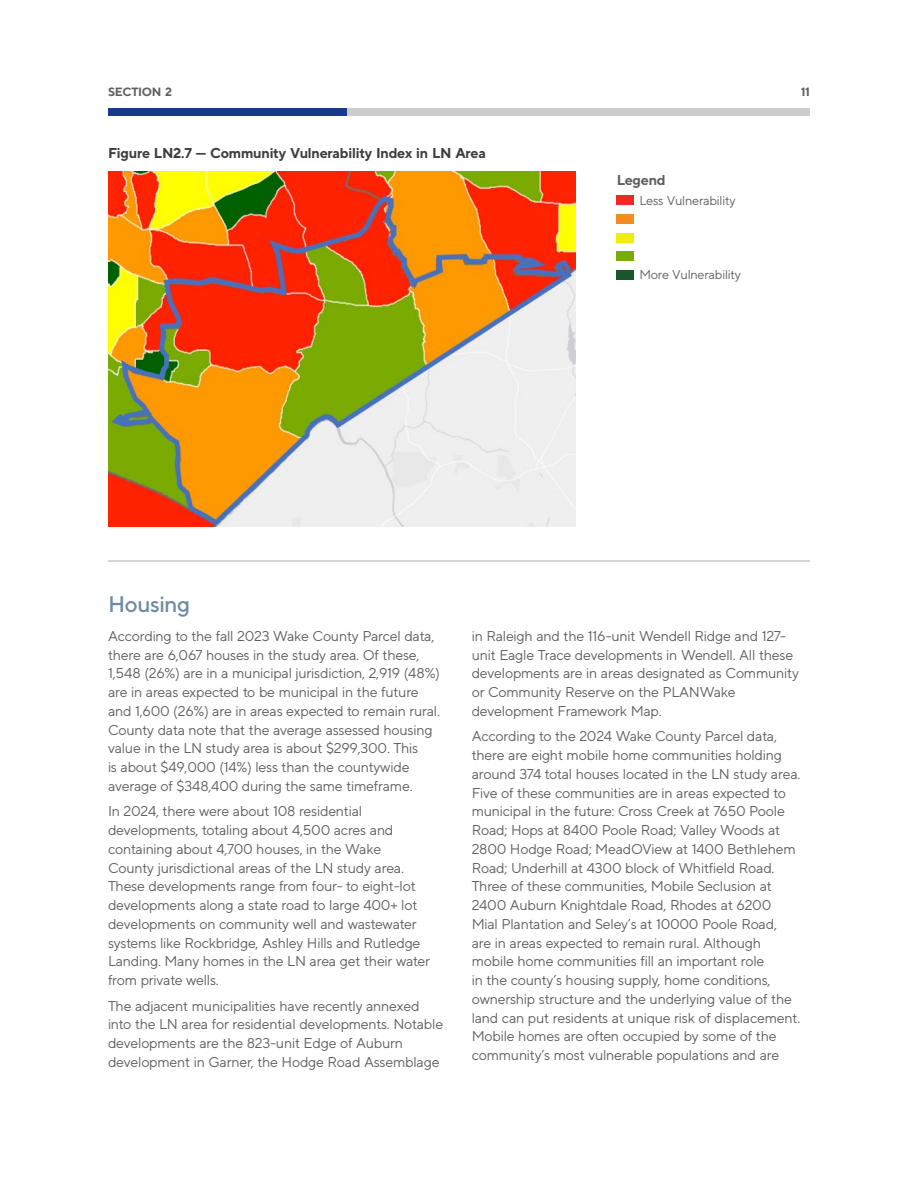
<style>
.page{position:relative;width:918px;height:1188px;background:#fff}
.page>*{position:absolute;margin:0;border:0;box-sizing:border-box;transform-origin:0 0}
.t1{font:500 22.5px "TT Norms";letter-spacing:-.02em;color:#6d8ba6}
.Body{font:14.25px/18.8px "TT Norms";letter-spacing:-.02em;color:#616060}
.Graphic_title{font:700 14.25px "TT Norms";letter-spacing:-.02em;color:#3e3e3f}
.Body-2{font:700 14.25px "TT Norms";letter-spacing:-.02em;color:#616060}
.Img_captions{font:12.75px "TT Norms";letter-spacing:-.02em;color:#616060}
.t2{font:700 12px "TT Norms";letter-spacing:-.025em;color:#616060}
</style>
<div class="page">
<div style="left:109px;top:108px;width:701px;height:8px;background:#ceccca"></div>
<div style="left:108px;top:108px;width:239px;height:8px;background:#173b8a"></div>
<img style="left:108px;top:171px;width:468px;height:355px">
<div style="left:617px;top:196px;width:17px;height:9px;background:#ee2823"></div>
<div style="left:617px;top:214px;width:17px;height:10px;background:#f68b1f"></div>
<div style="left:617px;top:251px;width:17px;height:10px;background:#7aab00"></div>
<div style="left:617px;top:233px;width:17px;height:9px;background:#f2eb19"></div>
<div style="left:617px;top:270px;width:17px;height:10px;background:#19582c"></div>
<hr style="left:108px;top:560px;width:702px;height:2px;background:#c7c8ca">
<p class="t2" style="left:108px;top:85px;width:66px">SECTION 2</p>
<p class="Graphic_title" style="left:108px;top:144px;width:380px">Figure LN2.7 — Community Vulnerability Index in LN Area</p>
<h2 class="t1" style="left:108px;top:590px;width:84px">Housing</h2>
<p class="Body-2" style="left:617px;top:171px;width:51px">Legend</p>
<p class="Img_captions" style="left:639px;top:192px;width:98px">Less Vulnerability</p>
<p class="Img_captions" style="left:639px;top:267px;width:103px">More Vulnerability</p>
<p class="t2" style="left:801px;top:85px;width:11px">11</p>
<p class="Body" style="left:108px;top:626px;width:334px">According to the fall 2023 Wake County Parcel data, there are 6,067 houses in the study area. Of these, 1,548 (26%) are in a municipal jurisdiction, 2,919 (48%) are in areas expected to be municipal in the future and 1,600 (26%) are in areas expected to remain rural.<br>County data note that the average assessed housing value in the LN study area is about $299,300. This<br>is about $49,000 (14%) less than the countywide average of $348,400 during the same timeframe.</p>
<p class="Body" style="left:108px;top:802px;width:324px">In 2024, there were about 108 residential developments, totaling about 4,500 acres and containing about 4,700 houses, in the Wake County jurisdictional areas of the LN study area.<br>These developments range from four- to eight-lot developments along a state road to large 400+ lot developments on community well and wastewater systems like Rockbridge, Ashley Hills and Rutledge Landing. Many homes in the LN area get their water from private wells.</p>
<p class="Body" style="left:108px;top:996px;width:337px">The adjacent municipalities have recently annexed into the LN area for residential developments. Notable developments are the 823-unit Edge of Auburn development in Garner, the Hodge Road Assemblage</p>
<p class="Body" style="left:472px;top:626px;width:329px">in Raleigh and the 116-unit Wendell Ridge and 127- unit Eagle Trace developments in Wendell. All these developments are in areas designated as Community or Community Reserve on the PLANWake development Framework Map.</p>
<p class="Body" style="left:472px;top:727px;width:330px">According to the 2024 Wake County Parcel data, there are eight mobile home communities holding around 374 total houses located in the LN study area.<br>Five of these communities are in areas expected to municipal in the future: Cross Creek at 7650 Poole Road; Hops at 8400 Poole Road; Valley Woods at 2800 Hodge Road; MeadOView at 1400 Bethlehem Road; Underhill at 4300 block of Whitfield Road.<br>Three of these communities, Mobile Seclusion at 2400 Auburn Knightdale Road, Rhodes at 6200<br>Mial Plantation and Seley’s at 10000 Poole Road,<br>are in areas expected to remain rural. Although mobile home communities fill an important role<br>in the county’s housing supply, home conditions, ownership structure and the underlying value of the land can put residents at unique risk of displacement.<br>Mobile homes are often occupied by some of the community’s most vulnerable populations and are</p>
</div>
